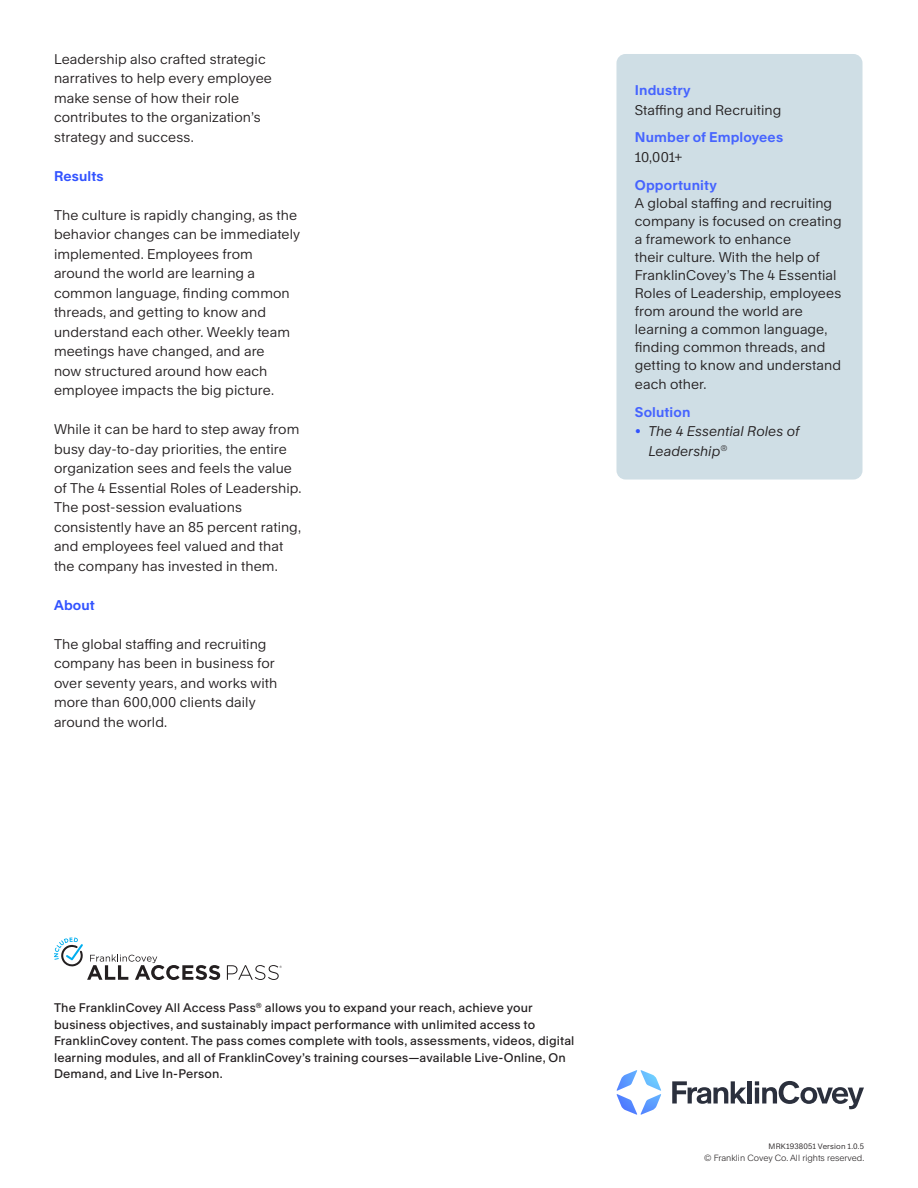
<style>
.page{position:relative;width:918px;height:1188px;background:#fff}
.page>*{position:absolute;margin:0;border:0;box-sizing:border-box;transform-origin:0 0}
.t1{font:13.5px/19.5px "Rand";letter-spacing:.005em;color:#231f20}
.t2{font:700 13.5px "Rand";letter-spacing:.01em;color:#4664ff}
.t3{font:italic 13.5px/19.5px "Rand";letter-spacing:.005em;color:#231f20}
.t4{font:700 13.5px "Rand";letter-spacing:.01em;color:#3253ff}
.t5{font:500 12px/16.5px "Rand";letter-spacing:.015em;color:#231f20}
.t6{font:300 8.7px "Rand";color:#231f20}
.t7{font:7.5px "Rand";letter-spacing:.02em;color:#231f20}
.s1{color:#3253ff}
</style>
<div class="page">
<svg style="left:227px;top:965px;width:55px;height:15px"></svg>
<svg style="left:54px;top:937px;width:166px;height:43px"></svg>
<svg style="left:672px;top:1081px;width:74px;height:23px"></svg>
<hr style="left:748px;top:1081px;width:4px;height:23px;background:#2b303d">
<svg style="left:755px;top:1081px;width:109px;height:28px"></svg>
<svg style="left:616px;top:1070px;width:45px;height:45px"></svg>
<div style="left:616px;top:54px;width:246px;height:426px;background:#cfdee5;border-radius:9px"></div>
<p class="t1" style="left:54px;top:48px;width:219px">Leadership also crafted strategic narratives to help every employee make sense of how their role contributes to the organization’s strategy and success.</p>
<p class="t4" style="left:54px;top:165px;width:51px">Results</p>
<p class="t1" style="left:54px;top:204px;width:248px">The culture is rapidly changing, as the behavior changes can be immediately implemented. Employees from around the world are learning a common language, finding common threads, and getting to know and understand each other. Weekly team meetings have changed, and are<br>now structured around how each employee impacts the big picture.</p>
<p class="t1" style="left:54px;top:418px;width:249px">While it can be hard to step away from busy day-to-day priorities, the entire organization sees and feels the value of The 4 Essential Roles of Leadership.<br>The post-session evaluations consistently have an 85 percent rating, and employees feel valued and that the company has invested in them.</p>
<p class="t4" style="left:54px;top:594px;width:42px">About</p>
<p class="t1" style="left:54px;top:633px;width:225px">The global staffing and recruiting company has been in business for over seventy years, and works with more than 600,000 clients daily around the world.</p>
<p class="t2" style="left:635px;top:80px;width:57px">Industry</p>
<p class="t1" style="left:635px;top:99px;width:148px">Staffing and Recruiting</p>
<p class="t2" style="left:635px;top:127px;width:150px">Number of Employees</p>
<p class="t1" style="left:635px;top:146px;width:49px">10,001+</p>
<p class="t2" style="left:635px;top:174px;width:84px">Opportunity</p>
<p class="t1" style="left:635px;top:192px;width:208px;line-height:18px">A global staffing and recruiting company is focused on creating a framework to enhance<br>their culture. With the help of<br>FranklinCovey’s The 4 Essential<br>Roles of Leadership, employees from around the world are learning a common language, finding common threads, and getting to know and understand</p>
<p class="t1" style="left:635px;top:373px;width:73px">each other.</p>
<p class="t2" style="left:635px;top:401px;width:57px">Solution</p>
<p class="t3" style="left:648px;top:420px;width:152px;text-indent:-14px"><span class="s1">•</span> The 4 Essential Roles of<br>Leadership<sup>®</sup></p>
<p class="t5" style="left:54px;top:998px;width:522px">The FranklinCovey All Access Pass<sup>®</sup> allows you to expand your reach, achieve your business objectives, and sustainably impact performance with unlimited access to FranklinCovey content. The pass comes complete with tools, assessments, videos, digital learning modules, and all of FranklinCovey’s training courses—available Live-Online, On Demand, and Live In-Person.</p>
<p class="t7" style="left:769px;top:1140px;width:97px">MRK1938051 Version 1.0.5</p>
<p class="t6" style="left:704px;top:1151px;width:162px">© Franklin Covey Co. All rights reserved.</p>
</div>
